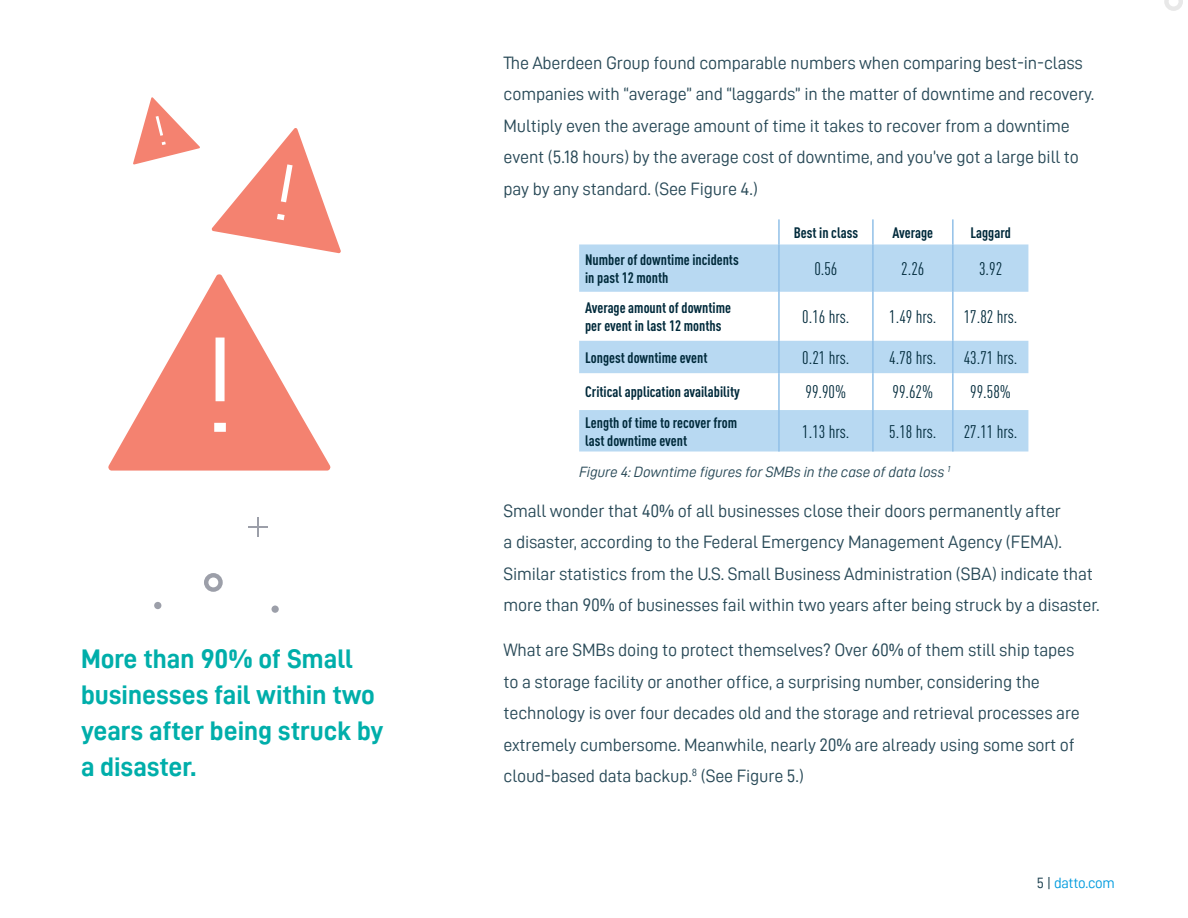
<style>
.page{position:relative;width:1188px;height:918px;background:#fff}
.page>*{position:absolute;margin:0;border:0;box-sizing:border-box;transform-origin:0 0}
.t1{font:700 27px/36px "Datto DIN";color:#00aeaa}
.t2{font:18px/31.5px "Datto DIN";letter-spacing:-.01em;color:#284957}
.t3{font:condensed 18px "DINOT";color:#002a3b}
.t4{font:700 condensed 15px/18px "DINOT";color:#002a3b}
.t5{font:italic 15px "Datto DIN";letter-spacing:-.01em;color:#284957}
.t6{font:15px "Datto DIN";letter-spacing:-.02em;color:#009bde}
.s1{color:#1b3f4e}
</style>
<div class="page">
<svg style="left:1164px;top:0;width:19px;height:11px"></svg>
<svg style="left:579px;top:244px;width:449px;height:208px;fill:#b8d9f2"></svg>
<hr style="left:872px;top:219px;width:2px;height:25px;background:#91c0e8">
<hr style="left:952px;top:219px;width:2px;height:25px;background:#91c0e8">
<hr style="left:872px;top:244px;width:2px;height:48px;background:#91c0e8">
<hr style="left:952px;top:244px;width:2px;height:48px;background:#91c0e8">
<hr style="left:872px;top:292px;width:2px;height:49px;background:#91c0e8">
<hr style="left:952px;top:292px;width:2px;height:49px;background:#91c0e8">
<hr style="left:872px;top:341px;width:2px;height:32px;background:#91c0e8">
<hr style="left:952px;top:341px;width:2px;height:32px;background:#91c0e8">
<hr style="left:872px;top:373px;width:2px;height:37px;background:#91c0e8">
<hr style="left:952px;top:373px;width:2px;height:37px;background:#91c0e8">
<hr style="left:872px;top:410px;width:2px;height:42px;background:#91c0e8">
<hr style="left:952px;top:410px;width:2px;height:42px;background:#91c0e8">
<hr style="left:778px;top:219px;width:2px;height:25px;background:#91c0e8">
<hr style="left:778px;top:244px;width:2px;height:48px;background:#91c0e8">
<hr style="left:778px;top:292px;width:2px;height:49px;background:#91c0e8">
<hr style="left:778px;top:341px;width:2px;height:32px;background:#91c0e8">
<hr style="left:778px;top:373px;width:2px;height:37px;background:#91c0e8">
<hr style="left:778px;top:410px;width:2px;height:42px;background:#91c0e8">
<svg style="left:204px;top:573px;width:19px;height:19px"></svg>
<div style="left:272px;top:606px;width:7px;height:7px;background:#9c9fa9;border-radius:50%"></div>
<svg style="left:248px;top:517px;width:19px;height:20px"></svg>
<div style="left:154px;top:602px;width:7px;height:7px;background:#9c9fa9;border-radius:50%"></div>
<svg style="left:108px;top:274px;width:223px;height:197px"></svg>
<svg style="left:133px;top:97px;width:208px;height:157px"></svg>
<h1 class="t1" style="left:81px;top:640px;width:304px">More than 90% of Small businesses fail within two years after being struck by a disaster.</h1>
<p class="t2" style="left:504px;top:47px;width:592px">The Aberdeen Group found comparable numbers when comparing best-in-class companies with “average” and “laggards” in the matter of downtime and recovery.<br>Multiply even the average amount of time it takes to recover from a downtime event (5.18 hours) by the average cost of downtime, and you’ve got a large bill to pay by any standard. (See Figure 4.)</p>
<p class="t4" style="left:794px;top:223px;width:66px">Best in class</p>
<p class="t4" style="left:893px;top:223px;width:42px">Average</p>
<p class="t4" style="left:970px;top:223px;width:42px">Laggard</p>
<p class="t4" style="left:585px;top:250px;width:155px">Number of downtime incidents in past 12 month</p>
<p class="t3" style="left:814px;top:258px;width:25px">0.56</p>
<p class="t3" style="left:901px;top:258px;width:25px">2.26</p>
<p class="t3" style="left:979px;top:258px;width:25px">3.92</p>
<p class="t4" style="left:585px;top:298px;width:147px">Average amount of downtime per event in last 12 months</p>
<p class="t3" style="left:802px;top:306px;width:49px">0.16 hrs.</p>
<p class="t3" style="left:889px;top:306px;width:49px">1.49 hrs.</p>
<p class="t3" style="left:964px;top:306px;width:55px">17.82 hrs.</p>
<p class="t4" style="left:585px;top:348px;width:124px">Longest downtime event</p>
<p class="t3" style="left:802px;top:347px;width:49px">0.21 hrs.</p>
<p class="t3" style="left:889px;top:347px;width:49px">4.78 hrs.</p>
<p class="t3" style="left:964px;top:347px;width:55px">43.71 hrs.</p>
<p class="t4" style="left:585px;top:383px;width:156px">Critical application availability</p>
<p class="t3" style="left:806px;top:382px;width:42px">99.90%</p>
<p class="t3" style="left:893px;top:382px;width:42px">99.62%</p>
<p class="t3" style="left:970px;top:382px;width:42px">99.58%</p>
<p class="t4" style="left:585px;top:413px;width:154px">Length of time to recover from last downtime event</p>
<p class="t3" style="left:802px;top:421px;width:49px">1.13 hrs.</p>
<p class="t3" style="left:889px;top:421px;width:49px">5.18 hrs.</p>
<p class="t3" style="left:964px;top:421px;width:55px">27.11 hrs.</p>
<p class="t5" style="left:579px;top:464px;width:373px">Figure 4: Downtime figures for SMBs in the case of data loss <sup>1</sup></p>
<p class="t2" style="left:504px;top:494px;width:598px">Small wonder that 40% of all businesses close their doors permanently after<br>a disaster, according to the Federal Emergency Management Agency (FEMA).<br>Similar statistics from the U.S. Small Business Administration (SBA) indicate that more than 90% of businesses fail within two years after being struck by a disaster.</p>
<p class="t2" style="left:504px;top:634px;width:578px">What are SMBs doing to protect themselves? Over 60% of them still ship tapes to a storage facility or another office, a surprising number, considering the technology is over four decades old and the storage and retrieval processes are extremely cumbersome. Meanwhile, nearly 20% are already using some sort of cloud-based data backup.<sup>8</sup> (See Figure 5.)</p>
<p class="t6" style="left:1037px;top:875px;width:80px"><span class="s1">5 |</span> datto.com</p>
</div>
